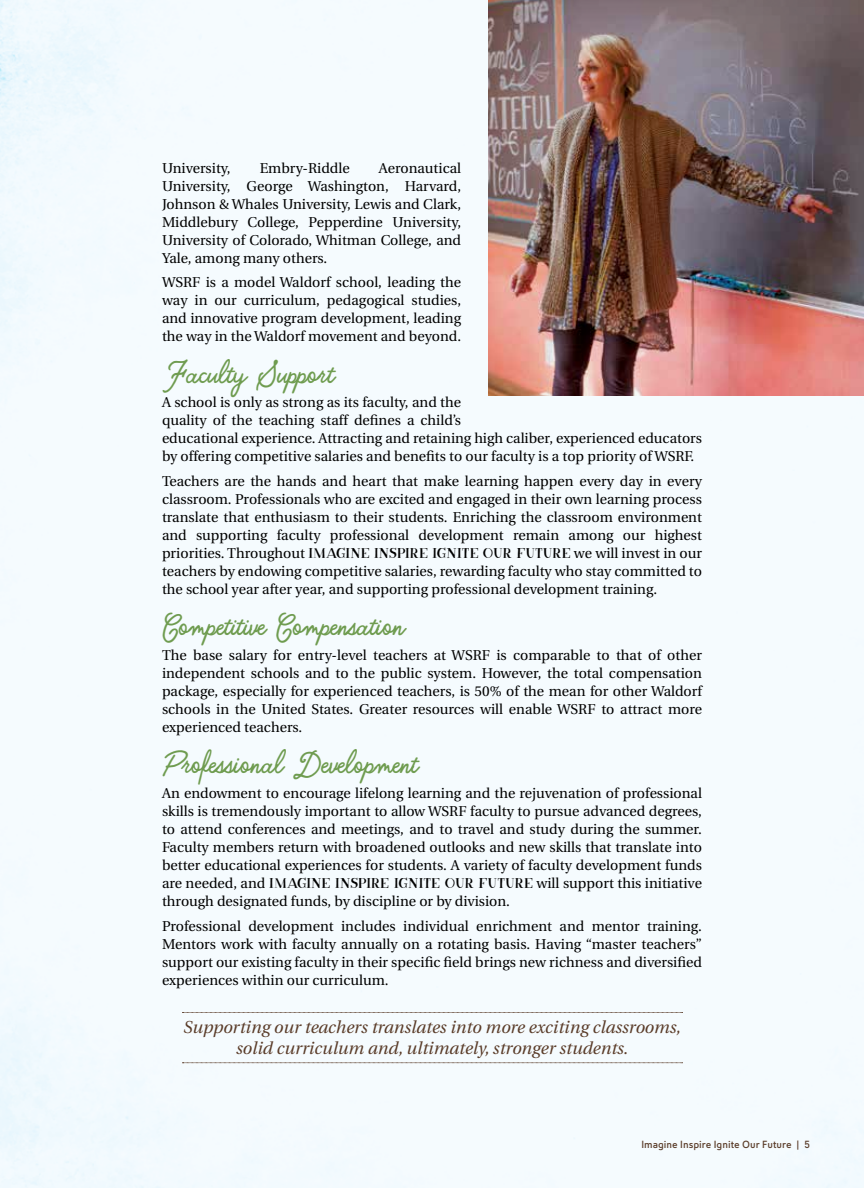
<style>
.page{position:relative;width:864px;height:1188px;background:#f5fbfe}
.page>*{position:absolute;margin:0;border:0;box-sizing:border-box;transform-origin:0 0}
.t1{font:22.5px "Bloomsbury Script";letter-spacing:-.04em;color:#6f9c50;scale:.95 1}
.t2{font:22.5px "Bloomsbury Script";letter-spacing:-.02em;color:#6f9c50;scale:.95 1}
.t3{font:22.5px "Bloomsbury Script";letter-spacing:-.06em;color:#6f9c50;scale:.95 1}
.t4{font:italic 17.25px/21px "Utopia";color:#5a3c29;text-align:center}
.t5{font:14.25px/18px "Utopia";color:#000;text-align:justify}
.t6{font:500 10.5px "Infoma";color:#5a3c29}
.s1{font-family:"Bloomsbury Serif"}
</style>
<div class="page">
<svg style="left:182px;top:1012px;width:501px;height:1px"></svg>
<svg style="left:182px;top:1063px;width:501px;height:1px"></svg>
<img style="left:488px;top:0;width:376px;height:396px">
<p class="t5" style="left:162px;top:159px;width:301px;text-indent:217px">Aeronautical University, George Washington, Harvard, Johnson &amp; Whales University, Lewis and Clark, Middlebury College, Pepperdine University, University of Colorado, Whitman College, and Yale, among many others.</p>
<p class="t5" style="left:162px;top:274px;width:301px">WSRF is a model Waldorf school, leading the way in our curriculum, pedagogical studies, and innovative program development, leading the way in the Waldorf movement and beyond.</p>
<h1 class="t3" style="left:162px;top:362px;width:184px">Faculty Support</h1>
<p class="t5" style="left:162px;top:394px;width:542px;text-align:left">A school is only as strong as its faculty, and the<br>quality of the teaching staff defines a child’s<br>educational experience. Attracting and retaining high caliber, experienced educators by offering competitive salaries and benefits to our faculty is a top priority of WSRF.</p>
<p class="t5" style="left:162px;top:473px;width:542px">Teachers are the hands and heart that make learning happen every day in every classroom. Professionals who are excited and engaged in their own learning process translate that enthusiasm to their students. Enriching the classroom environment and supporting faculty professional development remain among our highest priorities. Throughout <span class="s1">IMAGINE INSPIRE IGNITE OUR FUTURE</span> we will invest in our teachers by endowing competitive salaries, rewarding faculty who stay committed to the school year after year, and supporting professional development training.</p>
<h1 class="t1" style="left:162px;top:615px;width:257px">Competitive Compensation</h1>
<p class="t5" style="left:162px;top:647px;width:542px">The base salary for entry-level teachers at WSRF is comparable to that of other independent schools and to the public system. However, the total compensation package, especially for experienced teachers, is 50% of the mean for other Waldorf schools in the United States. Greater resources will enable WSRF to attract more experienced teachers.</p>
<h1 class="t2" style="left:162px;top:753px;width:272px">Professional Development</h1>
<p class="t5" style="left:162px;top:785px;width:542px">An endowment to encourage lifelong learning and the rejuvenation of professional skills is tremendously important to allow WSRF faculty to pursue advanced degrees, to attend conferences and meetings, and to travel and study during the summer.<br>Faculty members return with broadened outlooks and new skills that translate into better educational experiences for students. A variety of faculty development funds are needed, and <span class="s1">IMAGINE INSPIRE IGNITE OUR FUTURE</span> will support this initiative through designated funds, by discipline or by division.</p>
<p class="t5" style="left:162px;top:917px;width:542px">Professional development includes individual enrichment and mentor training.<br>Mentors work with faculty annually on a rotating basis. Having “master teachers” support our existing faculty in their specific field brings new richness and diversified experiences within our curriculum.</p>
<p class="t4" style="left:183px;top:1017px;width:499px">Supporting our teachers translates into more exciting classrooms, solid curriculum and, ultimately, stronger students.</p>
<p class="t5" style="left:162px;top:159px;width:70px">University,</p>
<p class="t5" style="left:260px;top:159px;width:92px">Embry-Riddle</p>
<p class="t6" style="left:641px;top:1137px;width:170px">Imagine Inspire Ignite Our Future | 5</p>
</div>
